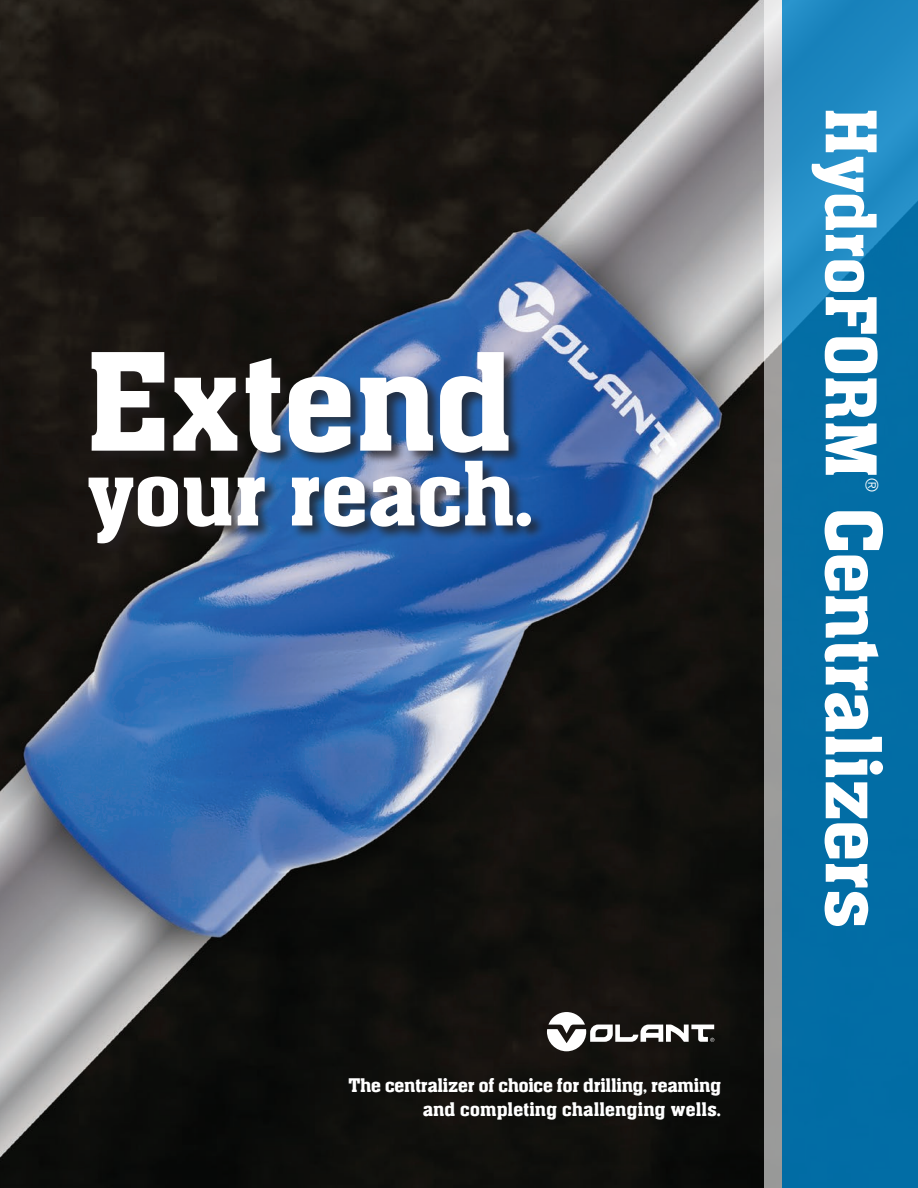
<style>
.page{position:relative;width:918px;height:1188px;background:#fff}
.page>*{position:absolute;margin:0;border:0;box-sizing:border-box;transform-origin:0 0}
.t1{font:80.25px "aka Chen";color:#fff}
.t2{font:19.5px/23.4px "aka Chen";letter-spacing:-.01em;color:#fff;text-align:right}
.t3{font:300 17.55px "Helvetica Neue";color:#fff}
.s1{font-size:72.6px}
</style>
<div class="page">
<img style="left:0;top:0;width:764px;height:1188px">
<div style="left:87px;top:351px;width:459px;height:207px;background:#231f20;opacity:.75"></div>
<svg style="left:89px;top:461px;width:442px;height:82px"></svg>
<svg style="left:92px;top:352px;width:417px;height:101px"></svg>
<svg style="left:764px;top:0;width:18px;height:1188px;background:#afaeae"></svg>
<svg style="left:782px;top:0;width:136px;height:1188px;background:#0974ac"></svg>
<svg style="left:547px;top:1012px;width:167px;height:39px"></svg>
<p class="t2" style="left:348px;top:1075px;width:374px">The centralizer of choice for drilling, reaming and completing challenging wells.</p>
<h1 class="t1" style="left:894px;top:108px;width:822px;rotate:90deg"><span class="s1">HydroFORM</span> Centralizers</h1>
<p class="t3" style="left:886px;top:478px;width:15px;rotate:90deg">®</p>
</div>
